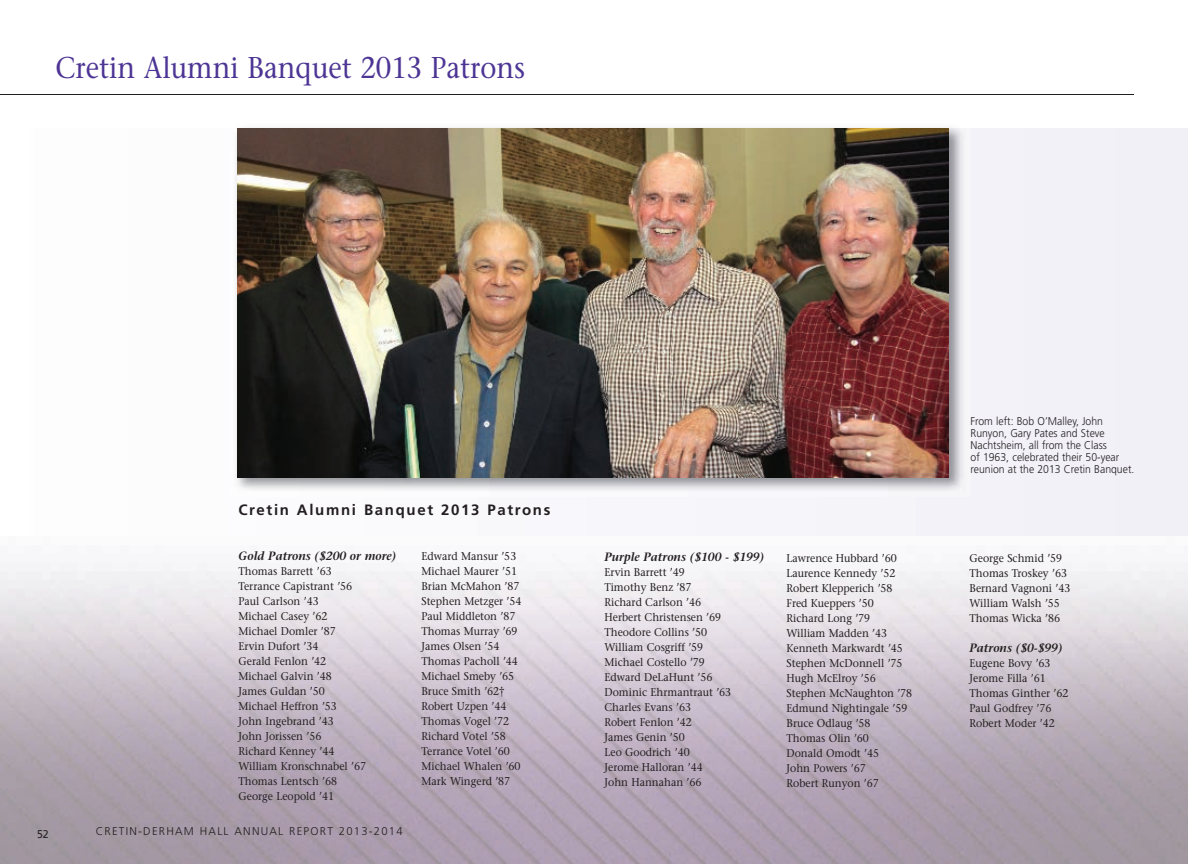
<style>
.page{position:relative;width:1188px;height:864px;background:#fff}
.page>*{position:absolute;margin:0;border:0;box-sizing:border-box;transform-origin:0 0}
.t1{font:30px "Stone Serif";color:#4d3595;scale:.9 1}
.t2{font:700 15px "Frutiger";letter-spacing:.11em;color:#231f20}
.t3{font:italic 600 12px "Stone Serif";color:#231f20;scale:.95 1}
.t4{font:11.25px/15px "Stone Serif";color:#231f20;scale:.93 1}
.t5{font:300 11.25px/12px "Frutiger";color:#231f20;scale:.93 1}
.t6{font:300 11.25px "Frutiger";letter-spacing:.11em;color:#231f20}
.t7{font:11.25px "Frutiger";color:#231f20;scale:.93 1}
</style>
<div class="page">
<div style="left:0;top:128px;width:1188px;height:408px;background:#faf9fb"></div>
<hr style="left:0;top:94px;width:1134px;height:1px;background:#231f20">
<img style="left:236px;top:128px;width:727px;height:362px">
<img style="left:237px;top:128px;width:712px;height:349px">
<h1 class="t1" style="left:56px;top:55px;width:523px">Cretin Alumni Banquet 2013 Patrons</h1>
<h2 class="t2" style="left:238px;top:504px;width:313px">Cretin Alumni Banquet 2013 Patrons</h2>
<p class="t3" style="left:239px;top:552px;width:168px">Gold Patrons ($200 or more)</p>
<p class="t4" style="left:239px;top:565px;width:139px">Thomas Barrett ’63<br>Terrance Capistrant ’56<br>Paul Carlson ’43<br>Michael Casey ’62<br>Michael Domler ’87<br>Ervin Dufort ’34<br>Gerald Fenlon ’42<br>Michael Galvin ’48<br>James Guldan ’50<br>Michael Heffron ’53<br>John Ingebrand ’43<br>John Jorissen ’56<br>Richard Kenney ’44<br>William Kronschnabel ’67<br>Thomas Lentsch ’68<br>George Leopold ’41</p>
<p class="t7" style="left:37px;top:829px;width:14px">52</p>
<p class="t6" style="left:96px;top:826px;width:308px">CRETIN-DERHAM HALL ANNUAL REPORT 2013-2014</p>
<p class="t4" style="left:422px;top:550px;width:109px">Edward Mansur ’53<br>Michael Maurer ’51<br>Brian McMahon ’87<br>Stephen Metzger ’54<br>Paul Middleton ’87<br>Thomas Murray ’69<br>James Olsen ’54<br>Thomas Pacholl ’44<br>Michael Smeby ’65<br>Bruce Smith ’62†<br>Robert Uzpen ’44<br>Thomas Vogel ’72<br>Richard Votel ’58<br>Terrance Votel ’60<br>Michael Whalen ’60<br>Mark Wingerd ’87</p>
<p class="t3" style="left:605px;top:552px;width:170px">Purple Patrons ($100 - $199)</p>
<p class="t4" style="left:605px;top:566px;width:138px">Ervin Barrett ’49<br>Timothy Benz ’87<br>Richard Carlson ’46<br>Herbert Christensen ’69<br>Theodore Collins ’50<br>William Cosgriff ’59<br>Michael Costello ’79<br>Edward DeLaHunt ’56<br>Dominic Ehrmantraut ’63<br>Charles Evans ’63<br>Robert Fenlon ’42<br>James Genin ’50<br>Leo Goodrich ’40<br>Jerome Halloran ’44<br>John Hannahan ’66</p>
<p class="t5" style="left:971px;top:416px;width:178px">From left: Bob O’Malley, John<br>Runyon, Gary Pates and Steve<br>Nachtsheim, all from the Class<br>of 1963, celebrated their 50-year reunion at the 2013 Cretin Banquet.</p>
<p class="t4" style="left:787px;top:552px;width:137px">Lawrence Hubbard ’60<br>Laurence Kennedy ’52<br>Robert Klepperich ’58<br>Fred Kueppers ’50<br>Richard Long ’79<br>William Madden ’43<br>Kenneth Markwardt ’45<br>Stephen McDonnell ’75<br>Hugh McElroy ’56<br>Stephen McNaughton ’78<br>Edmund Nightingale ’59<br>Bruce Odlaug ’58<br>Thomas Olin ’60<br>Donald Omodt ’45<br>John Powers ’67<br>Robert Runyon ’67</p>
<p class="t4" style="left:970px;top:552px;width:110px">George Schmid ’59<br>Thomas Troskey ’63<br>Bernard Vagnoni ’43<br>William Walsh ’55<br>Thomas Wicka ’86</p>
<p class="t3" style="left:970px;top:643px;width:100px">Patrons ($0-$99)</p>
<p class="t4" style="left:970px;top:657px;width:108px">Eugene Bovy ’63<br>Jerome Filla ’61<br>Thomas Ginther ’62<br>Paul Godfrey ’76<br>Robert Moder ’42</p>
</div>
